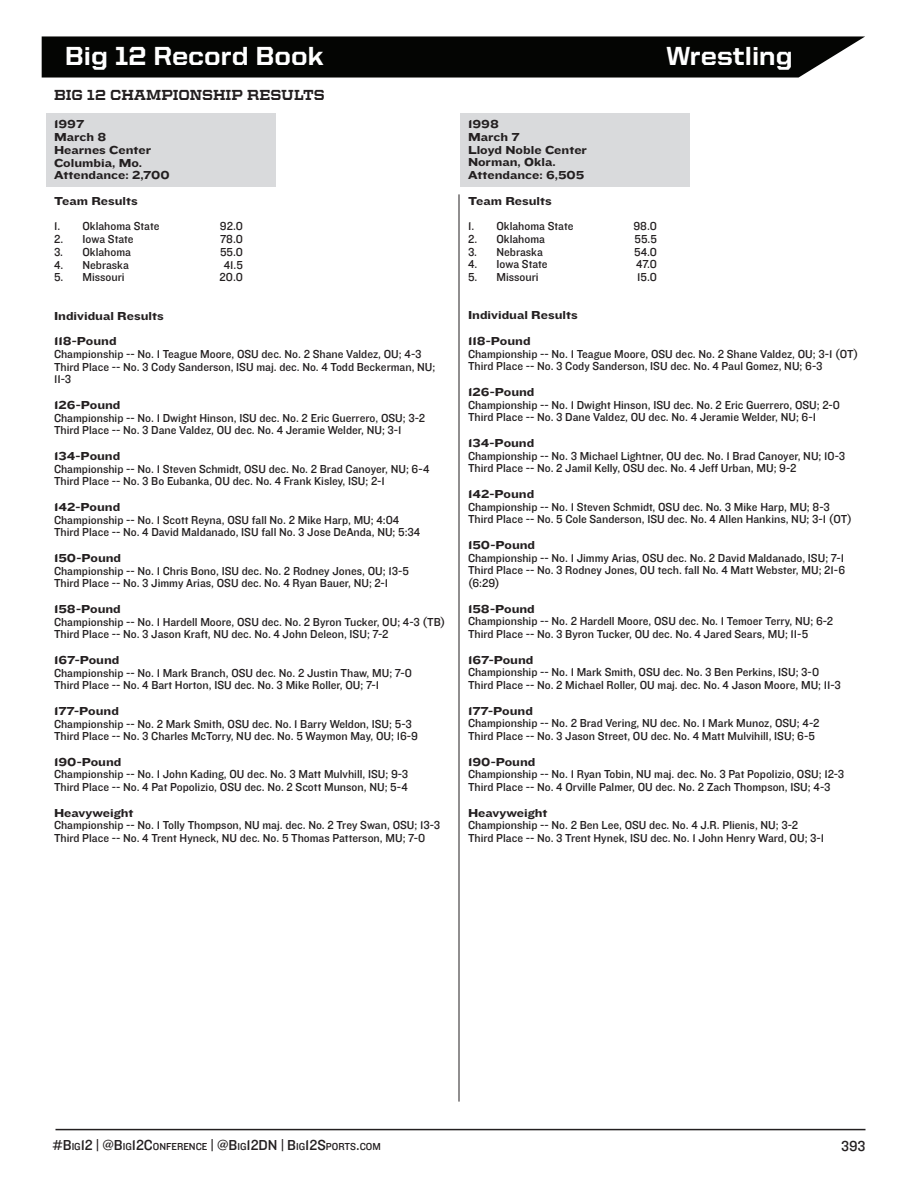
<style>
.page{position:relative;width:918px;height:1188px;background:#fff}
.page>*{position:absolute;margin:0;border:0;box-sizing:border-box;transform-origin:0 0}
.t1{font:800 26.25px "United Sans Semi Ext";color:#fff;scale:.81 1}
.t2{font:15px "Knockout 31 Junior Middlewt";color:#231f20}
.t3{font:800 14.7px "United Serif Ext";letter-spacing:-.005em;color:#231f20;scale:.67 1}
.t4{font:12px/12.8px "Knockout 31 Junior Middlewt";color:#231f20}
.t5{font:12px/12.8px "Knockout 53 Heviweight";color:#231f20}
.t6{font:10.5px "Knockout 31 Junior Middlewt";color:#231f20}
.s1{font-size:15px}
</style>
<div class="page">
<hr style="left:56px;top:1129px;width:810px;height:1px;background:#231f20">
<svg style="left:42px;top:36px;width:823px;height:42px;background:#131412"></svg>
<hr style="left:459px;top:194px;width:1px;height:908px;background:#231f20">
<div style="left:46px;top:113px;width:230px;height:73px;background:#d9dadc"></div>
<div style="left:460px;top:113px;width:230px;height:73px;background:#d9dadc"></div>
<h1 class="t1" style="left:65px;top:41px;width:322px">Big 12 Record Book</h1>
<h1 class="t1" style="left:666px;top:41px;width:157px">Wrestling</h1>
<p class="t3" style="left:54px;top:86px;width:406px">BIG 12 CHAMPIONSHIP RESULTS</p>
<p class="t5" style="left:54px;top:118px;width:117px">1997<br>March 8<br>Hearnes Center<br>Columbia, Mo.<br>Attendance: 2,700</p>
<p class="t5" style="left:54px;top:194px;width:85px">Team Results</p>
<p class="t4" style="left:54px;top:219px;width:107px">1. Oklahoma State</p>
<p class="t4" style="left:220px;top:219px;width:25px">92.0</p>
<p class="t4" style="left:54px;top:232px;width:81px">2. Iowa State</p>
<p class="t4" style="left:220px;top:232px;width:24px">78.0</p>
<p class="t4" style="left:54px;top:245px;width:79px">3. Oklahoma</p>
<p class="t4" style="left:220px;top:245px;width:24px">55.0</p>
<p class="t4" style="left:54px;top:258px;width:76px">4. Nebraska</p>
<p class="t4" style="left:224px;top:258px;width:21px">41.5</p>
<p class="t4" style="left:54px;top:270px;width:72px">5. Missouri</p>
<p class="t4" style="left:220px;top:270px;width:25px">20.0</p>
<p class="t5" style="left:54px;top:302px;width:111px;line-height:25.5px">Individual Results<br>118-Pound</p>
<p class="t4" style="left:54px;top:347px;width:383px">Championship -- No. 1 Teague Moore, OSU dec. No. 2 Shane Valdez, OU; 4-3<br>Third Place -- No. 3 Cody Sanderson, ISU maj. dec. No. 4 Todd Beckerman, NU;<br>11-3</p>
<p class="t5" style="left:54px;top:398px;width:68px">126-Pound</p>
<p class="t4" style="left:54px;top:411px;width:373px">Championship -- No. 1 Dwight Hinson, ISU dec. No. 2 Eric Guerrero, OSU; 3-2<br>Third Place -- No. 3 Dane Valdez, OU dec. No. 4 Jeramie Welder, NU; 3-1</p>
<p class="t5" style="left:54px;top:449px;width:68px">134-Pound</p>
<p class="t4" style="left:54px;top:462px;width:377px">Championship -- No. 1 Steven Schmidt, OSU dec. No. 2 Brad Canoyer, NU; 6-4<br>Third Place -- No. 3 Bo Eubanka, OU dec. No. 4 Frank Kisley, ISU; 2-1</p>
<p class="t5" style="left:54px;top:500px;width:68px">142-Pound</p>
<p class="t4" style="left:54px;top:513px;width:368px">Championship -- No. 1 Scott Reyna, OSU fall No. 2 Mike Harp, MU; 4:04<br>Third Place -- No. 4 David Maldanado, ISU fall No. 3 Jose DeAnda, NU; 5:34</p>
<p class="t5" style="left:54px;top:551px;width:69px">150-Pound</p>
<p class="t4" style="left:54px;top:564px;width:357px">Championship -- No. 1 Chris Bono, ISU dec. No. 2 Rodney Jones, OU; 13-5<br>Third Place -- No. 3 Jimmy Arias, OSU dec. No. 4 Ryan Bauer, NU; 2-1</p>
<p class="t5" style="left:54px;top:602px;width:68px">158-Pound</p>
<p class="t4" style="left:54px;top:615px;width:393px">Championship -- No. 1 Hardell Moore, OSU dec. No. 2 Byron Tucker, OU; 4-3 (TB)<br>Third Place -- No. 3 Jason Kraft, NU dec. No. 4 John Deleon, ISU; 7-2</p>
<p class="t5" style="left:54px;top:653px;width:67px">167-Pound</p>
<p class="t4" style="left:54px;top:666px;width:359px">Championship -- No. 1 Mark Branch, OSU dec. No. 2 Justin Thaw, MU; 7-0<br>Third Place -- No. 4 Bart Horton, ISU dec. No. 3 Mike Roller, OU; 7-1</p>
<p class="t5" style="left:54px;top:704px;width:66px">177-Pound</p>
<p class="t4" style="left:54px;top:717px;width:366px">Championship -- No. 2 Mark Smith, OSU dec. No. 1 Barry Weldon, ISU; 5-3<br>Third Place -- No. 3 Charles McTorry, NU dec. No. 5 Waymon May, OU; 16-9</p>
<p class="t5" style="left:54px;top:755px;width:69px">190-Pound</p>
<p class="t4" style="left:54px;top:768px;width:356px">Championship -- No. 1 John Kading, OU dec. No. 3 Matt Mulvhill, ISU; 9-3<br>Third Place -- No. 4 Pat Popolizio, OSU dec. No. 2 Scott Munson, NU; 5-4</p>
<p class="t5" style="left:54px;top:806px;width:81px">Heavyweight</p>
<p class="t4" style="left:54px;top:819px;width:388px">Championship -- No. 1 Tolly Thompson, NU maj. dec. No. 2 Trey Swan, OSU; 13-3<br>Third Place -- No. 4 Trent Hyneck, NU dec. No. 5 Thomas Patterson, MU; 7-0</p>
<p class="t5" style="left:468px;top:117px;width:121px">1998<br>March 7<br>Lloyd Noble Center<br>Norman, Okla.<br>Attendance: 6,505</p>
<p class="t5" style="left:468px;top:194px;width:85px">Team Results</p>
<p class="t4" style="left:468px;top:219px;width:107px">1. Oklahoma State</p>
<p class="t4" style="left:633px;top:219px;width:25px">98.0</p>
<p class="t4" style="left:468px;top:232px;width:79px">2. Oklahoma</p>
<p class="t4" style="left:635px;top:232px;width:24px">55.5</p>
<p class="t4" style="left:468px;top:245px;width:76px">3. Nebraska</p>
<p class="t4" style="left:634px;top:245px;width:24px">54.0</p>
<p class="t4" style="left:468px;top:257px;width:81px">4. Iowa State</p>
<p class="t4" style="left:636px;top:257px;width:22px">47.0</p>
<p class="t4" style="left:468px;top:270px;width:72px">5. Missouri</p>
<p class="t4" style="left:637px;top:270px;width:21px">15.0</p>
<p class="t5" style="left:468px;top:302px;width:111px;line-height:25.5px">Individual Results<br>118-Pound</p>
<p class="t4" style="left:468px;top:347px;width:392px">Championship -- No. 1 Teague Moore, OSU dec. No. 2 Shane Valdez, OU; 3-1 (OT)<br>Third Place -- No. 3 Cody Sanderson, ISU dec. No. 4 Paul Gomez, NU; 6-3</p>
<p class="t5" style="left:468px;top:385px;width:68px">126-Pound</p>
<p class="t4" style="left:468px;top:398px;width:374px">Championship -- No. 1 Dwight Hinson, ISU dec. No. 2 Eric Guerrero, OSU; 2-0<br>Third Place -- No. 3 Dane Valdez, OU dec. No. 4 Jeramie Welder, NU; 6-1</p>
<p class="t5" style="left:468px;top:436px;width:68px">134-Pound</p>
<p class="t4" style="left:468px;top:449px;width:379px">Championship -- No. 3 Michael Lightner, OU dec. No. 1 Brad Canoyer, NU; 10-3<br>Third Place -- No. 2 Jamil Kelly, OSU dec. No. 4 Jeff Urban, MU; 9-2</p>
<p class="t5" style="left:468px;top:487px;width:68px">142-Pound</p>
<p class="t4" style="left:468px;top:500px;width:386px">Championship -- No. 1 Steven Schmidt, OSU dec. No. 3 Mike Harp, MU; 8-3<br>Third Place -- No. 5 Cole Sanderson, ISU dec. No. 4 Allen Hankins, NU; 3-1 (OT)</p>
<p class="t5" style="left:468px;top:538px;width:69px">150-Pound</p>
<p class="t4" style="left:468px;top:551px;width:379px;text-align:justify">Championship -- No. 1 Jimmy Arias, OSU dec. No. 2 David Maldanado, ISU; 7-1<br>Third Place -- No. 3 Rodney Jones, OU tech. fall No. 4 Matt Webster, MU; 21-6 (6:29)</p>
<p class="t5" style="left:468px;top:602px;width:68px">158-Pound</p>
<p class="t4" style="left:468px;top:614px;width:367px">Championship -- No. 2 Hardell Moore, OSU dec. No. 1 Temoer Terry, NU; 6-2<br>Third Place -- No. 3 Byron Tucker, OU dec. No. 4 Jared Sears, MU; 11-5</p>
<p class="t5" style="left:468px;top:653px;width:67px">167-Pound</p>
<p class="t4" style="left:468px;top:665px;width:374px">Championship -- No. 1 Mark Smith, OSU dec. No. 3 Ben Perkins, ISU; 3-0<br>Third Place -- No. 2 Michael Roller, OU maj. dec. No. 4 Jason Moore, MU; 11-3</p>
<p class="t5" style="left:468px;top:704px;width:66px">177-Pound</p>
<p class="t4" style="left:468px;top:716px;width:353px">Championship -- No. 2 Brad Vering, NU dec. No. 1 Mark Munoz, OSU; 4-2<br>Third Place -- No. 3 Jason Street, OU dec. No. 4 Matt Mulvihill, ISU; 6-5</p>
<p class="t5" style="left:468px;top:755px;width:69px">190-Pound</p>
<p class="t4" style="left:468px;top:767px;width:378px">Championship -- No. 1 Ryan Tobin, NU maj. dec. No. 3 Pat Popolizio, OSU; 12-3<br>Third Place -- No. 4 Orville Palmer, OU dec. No. 2 Zach Thompson, ISU; 4-3</p>
<p class="t5" style="left:468px;top:806px;width:81px">Heavyweight</p>
<p class="t4" style="left:468px;top:818px;width:358px">Championship -- No. 2 Ben Lee, OSU dec. No. 4 J.R. Plienis, NU; 3-2<br>Third Place -- No. 3 Trent Hynek, ISU dec. No. 1 John Henry Ward, OU; 3-1</p>
<p class="t6" style="left:52px;top:1139px;width:330px"><span class="s1">#B</span>IG<span class="s1">12 | @B</span>IG<span class="s1">12C</span>ONFERENCE <span class="s1">| @B</span>IG<span class="s1">12DN | B</span>IG<span class="s1">12S</span>PORTS<span class="s1">.</span>COM</p>
<p class="t2" style="left:841px;top:1136px;width:26px">393</p>
</div>
